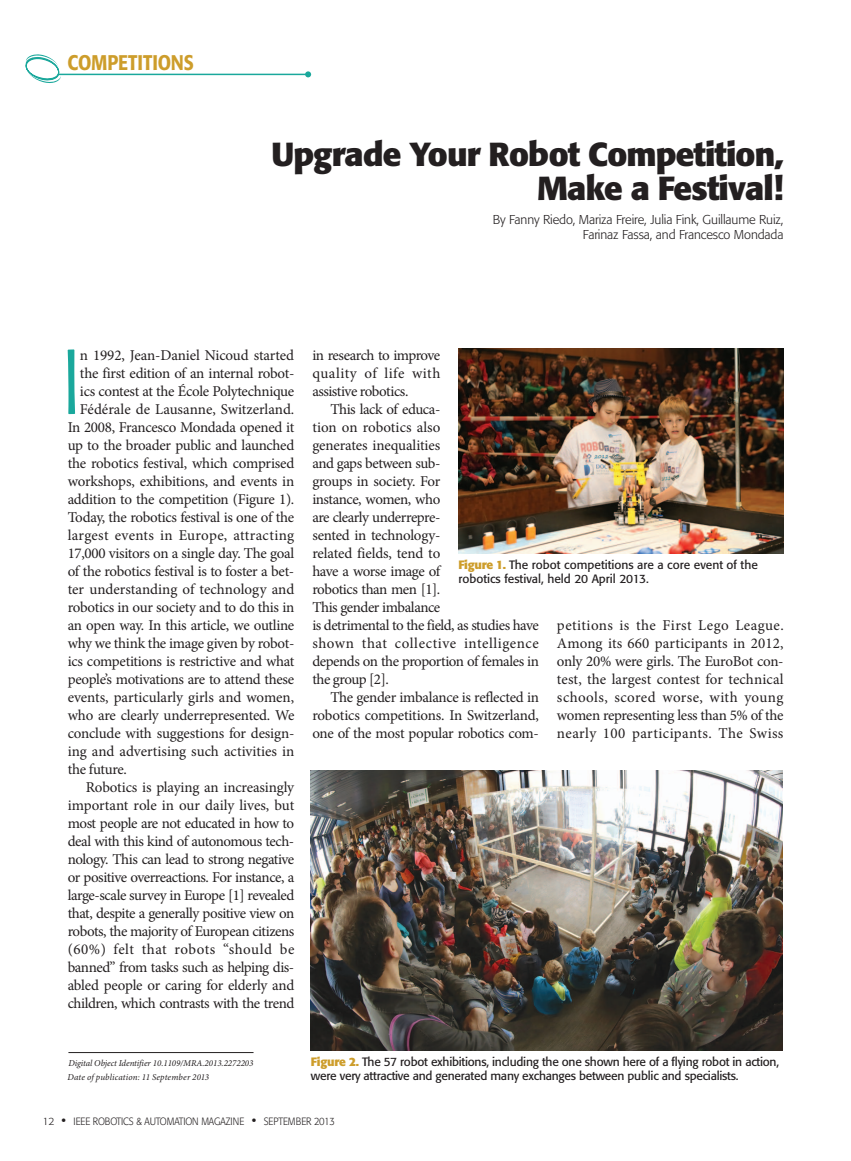
<style>
.page{position:relative;width:851px;height:1161px;background:#fff}
.page>*{position:absolute;margin:0;border:0;box-sizing:border-box;transform-origin:0 0}
.t1{font:300 91.2px "Formata";color:#1aa89c}
.t2{font:700 33px/34.5px "Formata";letter-spacing:-.025em;color:#231f20;text-align:right}
.t3{font:500 21px "Formata";letter-spacing:-.005em;color:#cd9d2b;scale:.85 1}
.t4{font:15px/18px "Minion Pro";letter-spacing:-.02em;color:#231f20;text-align:justify}
.t5{font:15px "Minion Pro";color:#231f20}
.t6{font:15px "Minion Pro";letter-spacing:.02em;color:#231f20}
.t7{font:15px "Minion Pro";letter-spacing:.03em;color:#231f20}
.t8{font:300 12.75px/15px "Formata";letter-spacing:-.01em;color:#231f20;text-align:right}
.t9{font:12px/13.5px "Formata";letter-spacing:-.02em;color:#231f20}
.t10{font:12px/13.5px "Formata";color:#231f20}
.t11{font:300 10.5px "Formata";letter-spacing:-.01em;color:#231f20}
.t12{font:300 10.5px "Formata";letter-spacing:-.01em;color:#231f20;scale:.9 1}
.t13{font:italic 9px/13.5px "Minion Pro";letter-spacing:-.005em;color:#231f20}
.s1{font-weight:700;color:#cd9d2b}
.s2{font-weight:400;font-size:13.5px}
</style>
<div class="page">
<hr style="left:59px;top:74px;width:249px;height:1px;background:#1aa89c">
<svg style="left:305px;top:71px;width:6px;height:6px"></svg>
<svg style="left:25px;top:54px;width:36px;height:29px"></svg>
<hr style="left:68px;top:1052px;width:185px;height:1px;background:#231f20">
<img style="left:458px;top:349px;width:325px;height:205px">
<img style="left:311px;top:770px;width:471px;height:281px">
<h3 class="t3" style="left:68px;top:50px;width:150px">COMPETITIONS</h3>
<h2 class="t2" style="left:271px;top:137px;width:513px">Upgrade Your Robot Competition,<br>Make a Festival!</h2>
<p class="t8" style="left:492px;top:212px;width:292px">By Fanny Riedo, Mariza Freire, Julia Fink, Guillaume Ruiz,<br>Farinaz Fassa, and Francesco Mondada</p>
<h1 class="t1" style="left:61px;top:329px;width:22px">I</h1>
<p class="t4" style="left:80px;top:346px;width:216px">n 1992, Jean-Daniel Nicoud started</p>
<p class="t4" style="left:80px;top:364px;width:216px">the first edition of an internal robot-</p>
<p class="t4" style="left:80px;top:382px;width:216px">ics contest at the École Polytechnique</p>
<p class="t5" style="left:80px;top:399px;width:216px">Fédérale de Lausanne, Switzerland.</p>
<p class="t4" style="left:68px;top:418px;width:228px">In 2008, Francesco Mondada opened it</p>
<p class="t4" style="left:68px;top:436px;width:228px">up to the broader public and launched</p>
<p class="t4" style="left:68px;top:454px;width:228px">the robotics festival, which comprised</p>
<p class="t4" style="left:68px;top:472px;width:228px">workshops, exhibitions, and events in</p>
<p class="t4" style="left:68px;top:490px;width:228px">addition to the competition (Figure 1).</p>
<p class="t4" style="left:68px;top:508px;width:228px">Today, the robotics festival is one of the</p>
<p class="t6" style="left:68px;top:525px;width:228px">largest events in Europe, attracting</p>
<p class="t4" style="left:68px;top:544px;width:228px">17,000 visitors on a single day. The goal</p>
<p class="t4" style="left:68px;top:562px;width:228px">of the robotics festival is to foster a bet-</p>
<p class="t5" style="left:68px;top:579px;width:228px">ter understanding of technology and</p>
<p class="t4" style="left:68px;top:598px;width:228px">robotics in our society and to do this in</p>
<p class="t4" style="left:68px;top:616px;width:228px">an open way. In this article, we outline</p>
<p class="t4" style="left:68px;top:634px;width:228px">why we think the image given by robot-</p>
<p class="t4" style="left:68px;top:652px;width:228px">ics competitions is restrictive and what</p>
<p class="t4" style="left:68px;top:670px;width:228px">people’s motivations are to attend these</p>
<p class="t4" style="left:68px;top:688px;width:228px">events, particularly girls and women,</p>
<p class="t4" style="left:68px;top:706px;width:228px">who are clearly underrepresented. We</p>
<p class="t4" style="left:68px;top:724px;width:228px">conclude with suggestions for design-</p>
<p class="t5" style="left:68px;top:741px;width:228px">ing and advertising such activities in</p>
<p class="t4" style="left:68px;top:760px;width:61px">the future.</p>
<p class="t4" style="left:86px;top:778px;width:210px">Robotics is playing an increasingly</p>
<p class="t4" style="left:68px;top:796px;width:228px">important role in our daily lives, but</p>
<p class="t4" style="left:68px;top:814px;width:228px">most people are not educated in how to</p>
<p class="t4" style="left:68px;top:832px;width:228px">deal with this kind of autonomous tech-</p>
<p class="t4" style="left:68px;top:850px;width:228px">nology. This can lead to strong negative</p>
<p class="t4" style="left:68px;top:868px;width:228px">or positive overreactions. For instance, a</p>
<p class="t4" style="left:68px;top:886px;width:228px">large-scale survey in Europe [1] revealed</p>
<p class="t4" style="left:68px;top:904px;width:228px">that, despite a generally positive view on</p>
<p class="t4" style="left:68px;top:922px;width:228px">robots, the majority of European citizens</p>
<p class="t7" style="left:68px;top:939px;width:228px">(60%) felt that robots “should be</p>
<p class="t4" style="left:68px;top:958px;width:228px">banned” from tasks such as helping dis-</p>
<p class="t4" style="left:68px;top:976px;width:228px">abled people or caring for elderly and</p>
<p class="t4" style="left:68px;top:994px;width:228px">children, which contrasts with the trend</p>
<p class="t4" style="left:312px;top:346px;width:130px">in research to improve quality of life with assistive robotics.</p>
<p class="t4" style="left:312px;top:400px;width:228px;text-align:left;text-indent:18px">This lack of educa-<br>tion on robotics also<br>generates inequalities<br>and gaps between sub-<br>groups in society. For<br>instance, women, who<br>are clearly underrepre-<br>sented in technology-<br>related fields, tend to<br>have a worse image of<br>robotics than men [1].<br>This gender imbalance<br>is detrimental to the field, as studies have shown that collective intelligence depends on the proportion of females in the group [2].</p>
<p class="t4" style="left:312px;top:688px;width:228px;text-indent:18px">The gender imbalance is reflected in robotics competitions. In Switzerland, one of the most popular robotics com-</p>
<p class="t10" style="left:458px;top:558px;width:301px"><span class="s1">Figure 1.</span> The robot competitions are a core event of the robotics festival, held 20 April 2013.</p>
<p class="t4" style="left:557px;top:616px;width:228px">petitions is the First Lego League.<br>Among its 660 participants in 2012, only 20% were girls. The EuroBot con&shy;test, the largest contest for technical schools, scored worse, with young women representing less than 5% of the nearly 100 participants. The Swiss</p>
<p class="t13" style="left:68px;top:1057px;width:187px">Digital Object Identifier 10.1109/MRA.2013.2272203<br>Date of publication: 11 September 2013</p>
<p class="t9" style="left:311px;top:1055px;width:469px"><span class="s1">Figure 2.</span> The 57 robot exhibitions, including the one shown here of a flying robot in action, were very attractive and generated many exchanges between public and specialists.</p>
<p class="t11" style="left:43px;top:1115px;width:243px">12 <span class="s2">•</span> IEEE ROBOTICS &amp; AUTOMATION MAGAZINE <span class="s2">•</span> se ptember</p>
<p class="t12" style="left:314px;top:1115px;width:25px">2013</p>
</div>
